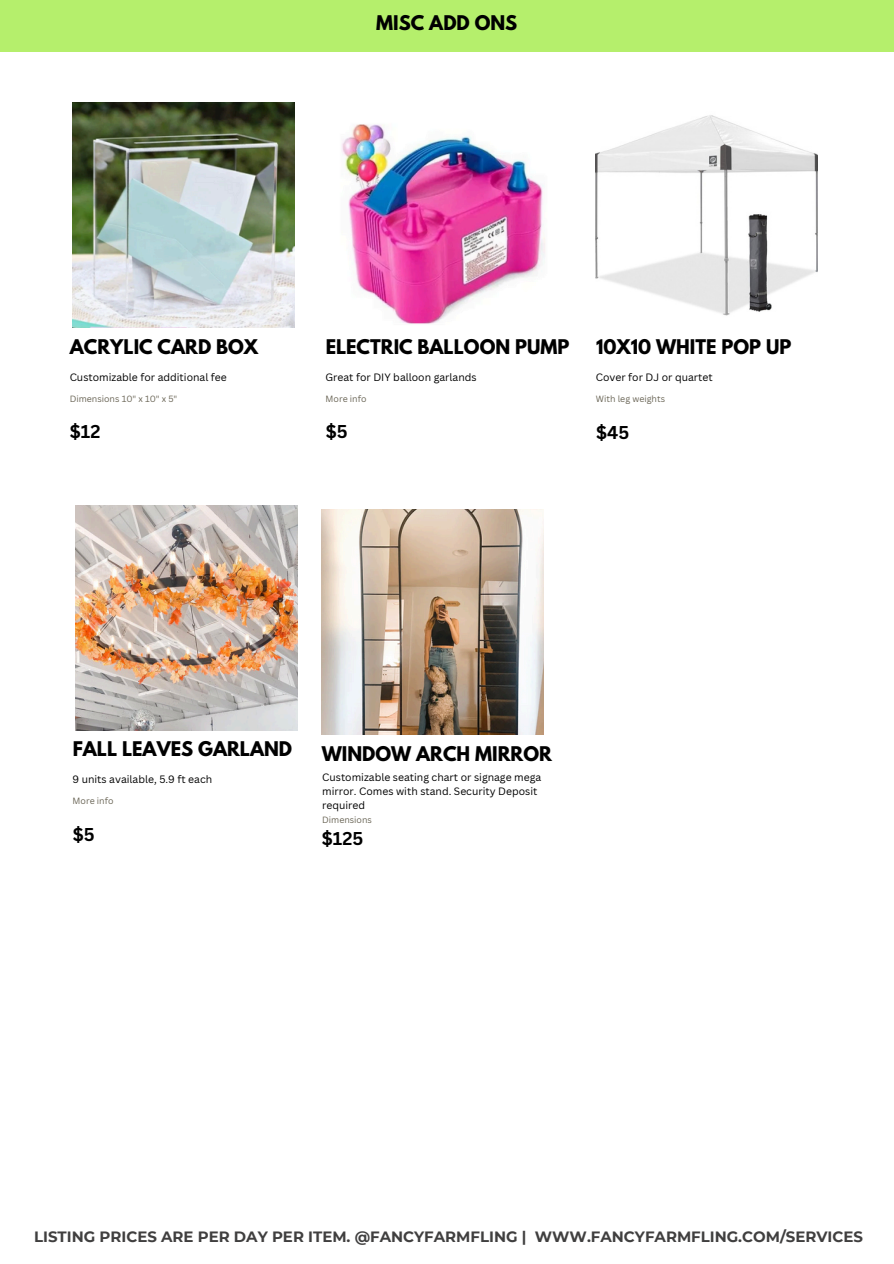
<style>
.page{position:relative;width:894px;height:1264px;background:#fff}
.page>*{position:absolute;margin:0;border:0;box-sizing:border-box;transform-origin:0 0}
.t1{font:700 18px "League Spartan";color:#000}
.t2{font:700 18px "Canva Sans";color:#000}
.t3{font:700 15px "Montserrat";color:#403f3f}
.t4{font:10.35px/13.8px "Canva Sans";color:#000}
.t5{font:8.85px "Canva Sans";color:#6b6657}
</style>
<div class="page">
<img style="left:72px;top:103px;width:222px;height:225px">
<img style="left:341px;top:124px;width:204px;height:200px">
<img style="left:322px;top:509px;width:221px;height:225px">
<div style="left:0;top:0;width:893px;height:51px;background:#b5ef6c"></div>
<img style="left:75px;top:505px;width:222px;height:225px">
<img style="left:595px;top:115px;width:222px;height:201px">
<p class="t1" style="left:376px;top:14px;width:142px">MISC ADD ONS</p>
<h4 class="t1" style="left:70px;top:337px;width:190px">ACRYLIC CARD BOX</h4>
<p class="t1" style="left:325px;top:337px;width:245px">ELECTRIC BALLOON PUMP</p>
<h2 class="t4" style="left:70px;top:369px;width:159px">Customizable for additional fee</h2>
<p class="t4" style="left:325px;top:369px;width:153px">Great for DIY balloon garlands</p>
<h1 class="t5" style="left:70px;top:393px;width:109px">Dimensions 10" x 10" x 5"</h1>
<h4 class="t5" style="left:325px;top:393px;width:42px">More info</h4>
<p class="t2" style="left:70px;top:419px;width:32px">$12</p>
<h2 class="t2" style="left:325px;top:419px;width:23px">$5</h2>
<h2 class="t1" style="left:596px;top:338px;width:197px">10X10 WHITE POP UP</h2>
<p class="t4" style="left:595px;top:370px;width:118px">Cover for DJ or quartet</p>
<h2 class="t5" style="left:595px;top:393px;width:71px">With leg weights</h2>
<h3 class="t2" style="left:596px;top:419px;width:35px">$45</h3>
<h1 class="t1" style="left:73px;top:740px;width:221px">FALL LEAVES GARLAND</h1>
<h1 class="t4" style="left:72px;top:771px;width:141px">9 units available, 5.9 ft each</h1>
<h4 class="t5" style="left:73px;top:795px;width:42px">More info</h4>
<p class="t2" style="left:73px;top:821px;width:23px">$5</p>
<p class="t1" style="left:321px;top:744px;width:232px">WINDOW ARCH MIRROR</p>
<h1 class="t4" style="left:322px;top:770px;width:220px">Customizable seating chart or signage mega mirror. Comes with stand. Security Deposit required</h1>
<h4 class="t5" style="left:322px;top:814px;width:51px">Dimensions</h4>
<p class="t2" style="left:321px;top:826px;width:43px">$125</p>
<h2 class="t3" style="left:34px;top:1227px;width:830px">LISTING PRICES ARE PER DAY PER ITEM. @FANCYFARMFLING | WWW.FANCYFARMFLING.COM/SERVICES</h2>
</div>
